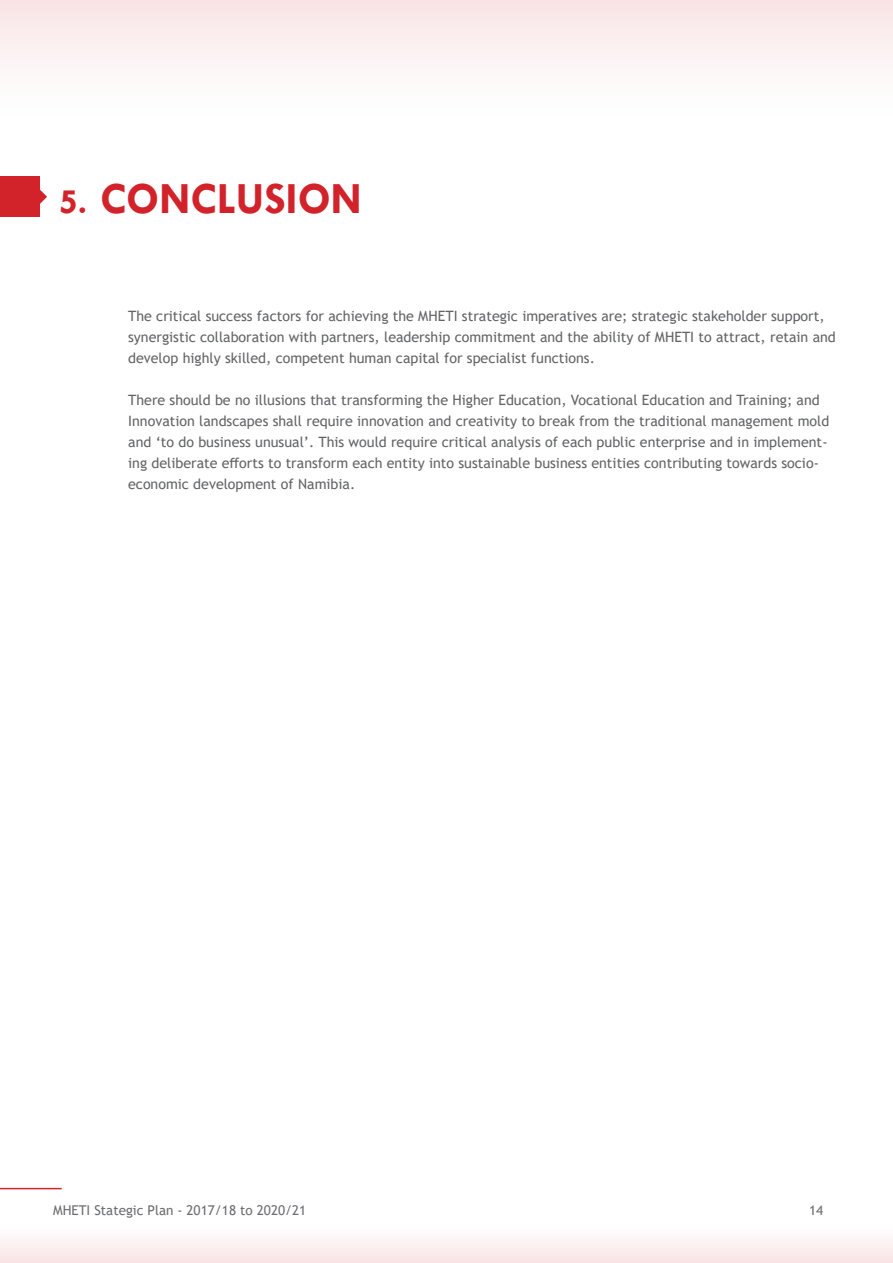
<style>
.page{position:relative;width:893px;height:1263px;background:#fff}
.page>*{position:absolute;margin:0;border:0;box-sizing:border-box;transform-origin:0 0}
.t1{font:700 45px "Tw Cen";color:#d2232a}
.t2{font:14.25px/21px "Trebuchet MS";color:#636466}
.t3{font:13.5px "Trebuchet MS";color:#6d6e71}
.s1{font-size:36px}
</style>
<div class="page">
<div style="left:0;top:0;width:893px;height:123px;background:linear-gradient(to bottom,#f9e5e5,#fff)"></div>
<div style="left:0;top:176px;width:40px;height:41px;background:#d2232a"></div>
<svg style="left:40px;top:189px;width:7px;height:15px"></svg>
<div style="left:0;top:1228px;width:893px;height:35px;background:#fcf0f0"></div>
<hr style="left:0;top:1188px;width:62px;height:1px;background:#d2232a">
<h1 class="t1" style="left:59px;top:171px;width:305px"><span class="s1">5.</span> CONCLUSION</h1>
<p class="t2" style="left:128px;top:306px;width:709px">The critical success factors for achieving the MHETI strategic imperatives are; strategic stakeholder support, synergistic collaboration with partners, leadership commitment and the ability of MHETI to attract, retain and develop highly skilled, competent human capital for specialist functions.</p>
<p class="t2" style="left:128px;top:390px;width:703px">There should be no illusions that transforming the Higher Education, Vocational Education and Training; and Innovation landscapes shall require innovation and creativity to break from the traditional management mold and ‘to do business unusual’. This would require critical analysis of each public enterprise and in implement&shy;ing deliberate efforts to transform each entity into sustainable business entities contributing towards socio&shy;economic development of Namibia.</p>
<p class="t3" style="left:53px;top:1202px;width:255px">MHETI Stategic Plan - 2017/18 to 2020/21</p>
<p class="t3" style="left:809px;top:1202px;width:16px">14</p>
</div>
